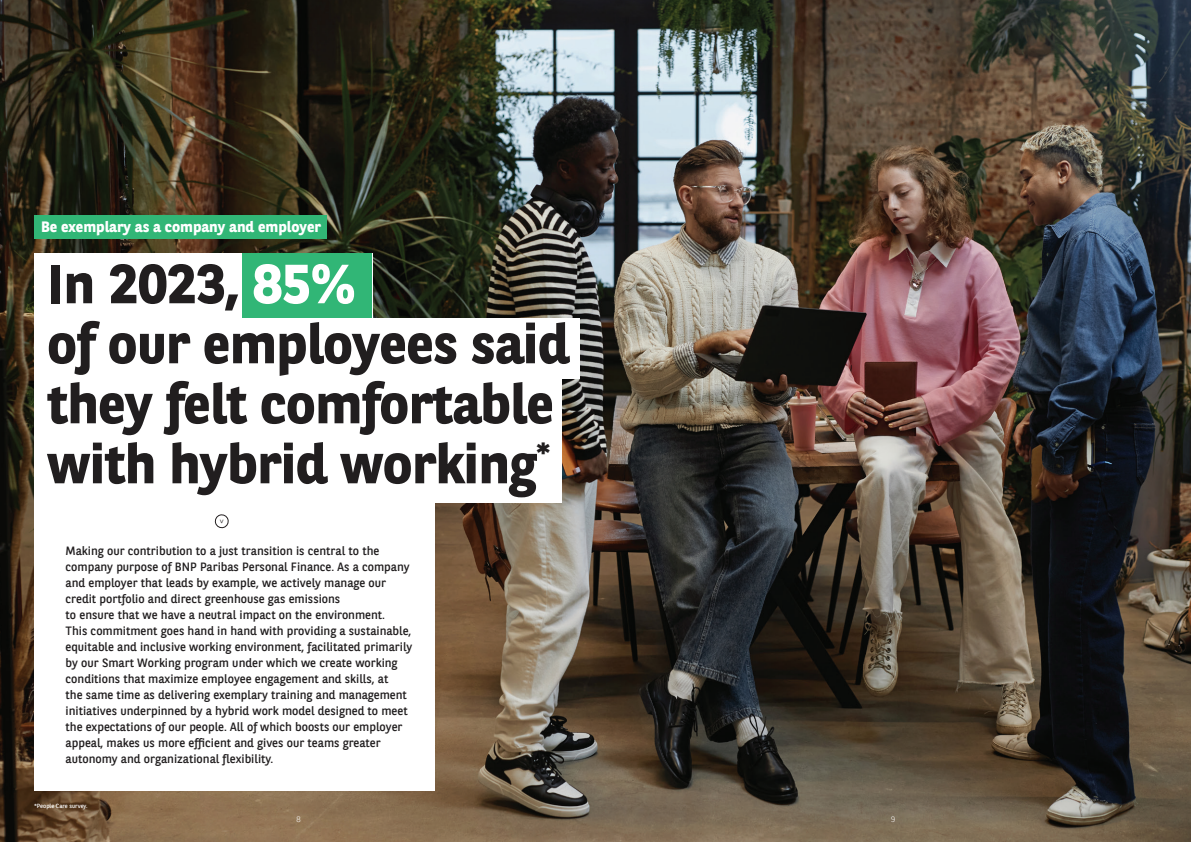
<style>
.page{position:relative;width:1191px;height:842px;background:#fff}
.page>*{position:absolute;margin:0;border:0;box-sizing:border-box;transform-origin:0 0}
.t1{font:700 55px/60px "BNPP Sans";letter-spacing:-.01em;color:#211e1f}
.t2{font:700 15px "BNPP Sans";color:#fff}
.t3{font:12px/16px "BNPP Sans";color:#211e1f}
.t4{font:300 8px "BNPP Sans";color:#fff}
.t5{font:6px "BNPP Sans";color:#fff}
.s1{color:#fff}
</style>
<div class="page">
<img style="left:0;top:0;width:1191px;height:842px">
<div style="left:34px;top:253px;width:338px;height:68px;background:#fff"></div>
<div style="left:34px;top:318px;width:545px;height:60px;background:#fff"></div>
<div style="left:34px;top:377px;width:527px;height:60px;background:#fff"></div>
<div style="left:34px;top:437px;width:527px;height:66px;background:#fff"></div>
<div style="left:34px;top:215px;width:293px;height:24px;background:#31b676"></div>
<div style="left:34px;top:478px;width:400px;height:313px;background:#fff"></div>
<div style="left:242px;top:253px;width:130px;height:65px;background:#31b676"></div>
<svg style="left:214px;top:514px;width:15px;height:15px"></svg>
<h2 class="t2" style="left:41px;top:216px;width:281px">Be exemplary as a company and employer</h2>
<h3 class="t1" style="left:47px;top:252px;width:524px">In 2023, <span class="s1">85%<br></span>of our employees said they felt comfortable with hybrid working<sup>*</sup></h3>
<p class="t3" style="left:66px;top:542px;width:348px">Making our contribution to a just transition is central to the company purpose of BNP Paribas Personal Finance. As a company and employer that leads by example, we actively manage our credit portfolio and direct greenhouse gas emissions<br>to ensure that we have a neutral impact on the environment.<br>This commitment goes hand in hand with providing a sustainable, equitable and inclusive working environment, facilitated primarily by our Smart Working program under which we create working conditions that maximize employee engagement and skills, at<br>the same time as delivering exemplary training and management initiatives underpinned by a hybrid work model designed to meet the expectations of our people. All of which boosts our employer appeal, makes us more efficient and gives our teams greater autonomy and organizational flexibility.</p>
<p class="t5" style="left:34px;top:802px;width:55px">*People Care survey.</p>
<p class="t4" style="left:296px;top:814px;width:6px">8</p>
<p class="t4" style="left:891px;top:814px;width:6px">9</p>
</div>
